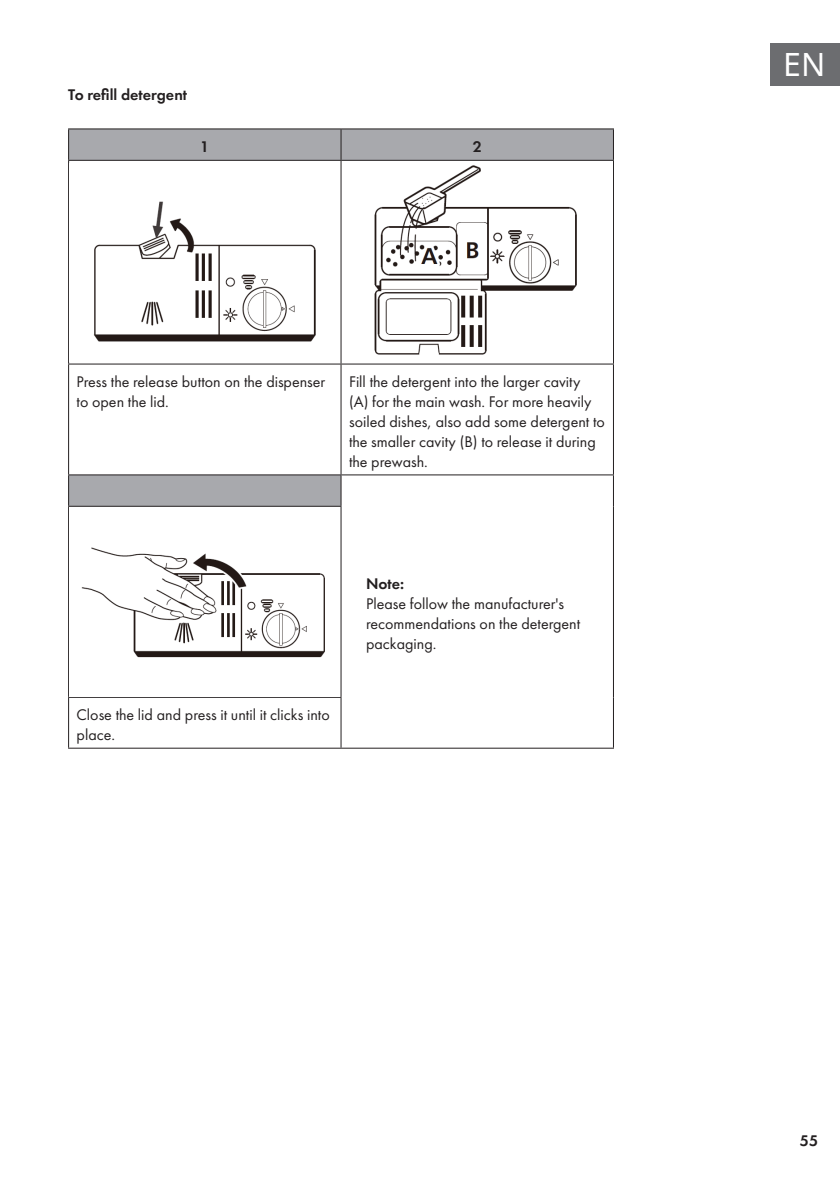
<style>
.page{position:relative;width:840px;height:1191px;background:#fff}
.page>*{position:absolute;margin:0;border:0;box-sizing:border-box;transform-origin:0 0}
.t1{font:32px "Noto Sans";color:#fff}
.Base_Text{font:16px/20px "Futura PTW08";color:#231f20}
.Headline{font:600 16px "Futura PTW08";color:#231f20}
.Base_Text-2{font:600 16px "Futura PTW08";color:#231f20}
</style>
<div class="page">
<div style="left:770px;top:43px;width:69px;height:42px;background:#6c6d70"></div>
<svg style="left:69px;top:129px;width:543px;height:377px"></svg>
<hr style="left:68px;top:128px;width:273px;height:1px;background:#231f20">
<hr style="left:68px;top:129px;width:1px;height:31px;background:#231f20">
<hr style="left:341px;top:128px;width:272px;height:1px;background:#231f20">
<hr style="left:340px;top:129px;width:1px;height:31px;background:#231f20">
<hr style="left:612px;top:129px;width:1px;height:31px;background:#231f20">
<hr style="left:68px;top:160px;width:273px;height:1px;background:#231f20">
<hr style="left:68px;top:161px;width:1px;height:202px;background:#231f20">
<hr style="left:341px;top:160px;width:272px;height:1px;background:#231f20">
<hr style="left:340px;top:161px;width:1px;height:202px;background:#231f20">
<hr style="left:612px;top:161px;width:1px;height:202px;background:#231f20">
<hr style="left:68px;top:363px;width:273px;height:1px;background:#231f20">
<hr style="left:68px;top:364px;width:1px;height:110px;background:#231f20">
<hr style="left:341px;top:363px;width:272px;height:1px;background:#231f20">
<hr style="left:340px;top:364px;width:1px;height:110px;background:#231f20">
<hr style="left:612px;top:364px;width:1px;height:110px;background:#231f20">
<hr style="left:68px;top:474px;width:273px;height:1px;background:#231f20">
<hr style="left:68px;top:475px;width:1px;height:31px;background:#231f20">
<hr style="left:68px;top:506px;width:273px;height:1px;background:#231f20">
<hr style="left:68px;top:507px;width:1px;height:190px;background:#231f20">
<hr style="left:68px;top:697px;width:273px;height:1px;background:#231f20">
<hr style="left:68px;top:698px;width:1px;height:49px;background:#231f20">
<hr style="left:68px;top:747px;width:273px;height:1px;background:#231f20">
<hr style="left:341px;top:747px;width:272px;height:1px;background:#231f20">
<hr style="left:341px;top:474px;width:272px;height:1px;background:#231f20">
<hr style="left:340px;top:475px;width:1px;height:31px;background:#231f20">
<hr style="left:612px;top:475px;width:1px;height:31px;background:#231f20">
<hr style="left:340px;top:507px;width:1px;height:190px;background:#231f20">
<hr style="left:612px;top:506px;width:1px;height:191px;background:#231f20">
<hr style="left:340px;top:698px;width:1px;height:49px;background:#231f20">
<hr style="left:612px;top:697px;width:1px;height:50px;background:#231f20">
<img style="left:70px;top:163px;width:270px;height:198px">
<img style="left:342px;top:161px;width:270px;height:202px">
<img style="left:81px;top:547px;width:244px;height:111px">
<p class="Headline" style="left:68px;top:85px;width:120px">To refill detergent</p>
<p class="Base_Text-2" style="left:200px;top:137px;width:11px">1</p>
<p class="Base_Text-2" style="left:472px;top:137px;width:11px">2</p>
<p class="Base_Text" style="left:77px;top:371px;width:250px">Press the release button on the dispenser to open the lid.</p>
<p class="Base_Text" style="left:349px;top:371px;width:257px">Fill the detergent into the larger cavity<br>(A) for the main wash. For more heavily soiled dishes, also add some detergent to the smaller cavity (B) to release it during the prewash.</p>
<p class="Base_Text" style="left:77px;top:704px;width:254px">Close the lid and press it until it clicks into place.</p>
<p class="Base_Text-2" style="left:366px;top:574px;width:40px">Note:</p>
<p class="Base_Text" style="left:366px;top:594px;width:215px">Please follow the manufacturer's recommendations on the detergent packaging.</p>
<h1 class="t1" style="left:782px;top:42px;width:44px">EN</h1>
<p class="Headline" style="left:799px;top:1130px;width:20px">55</p>
</div>
